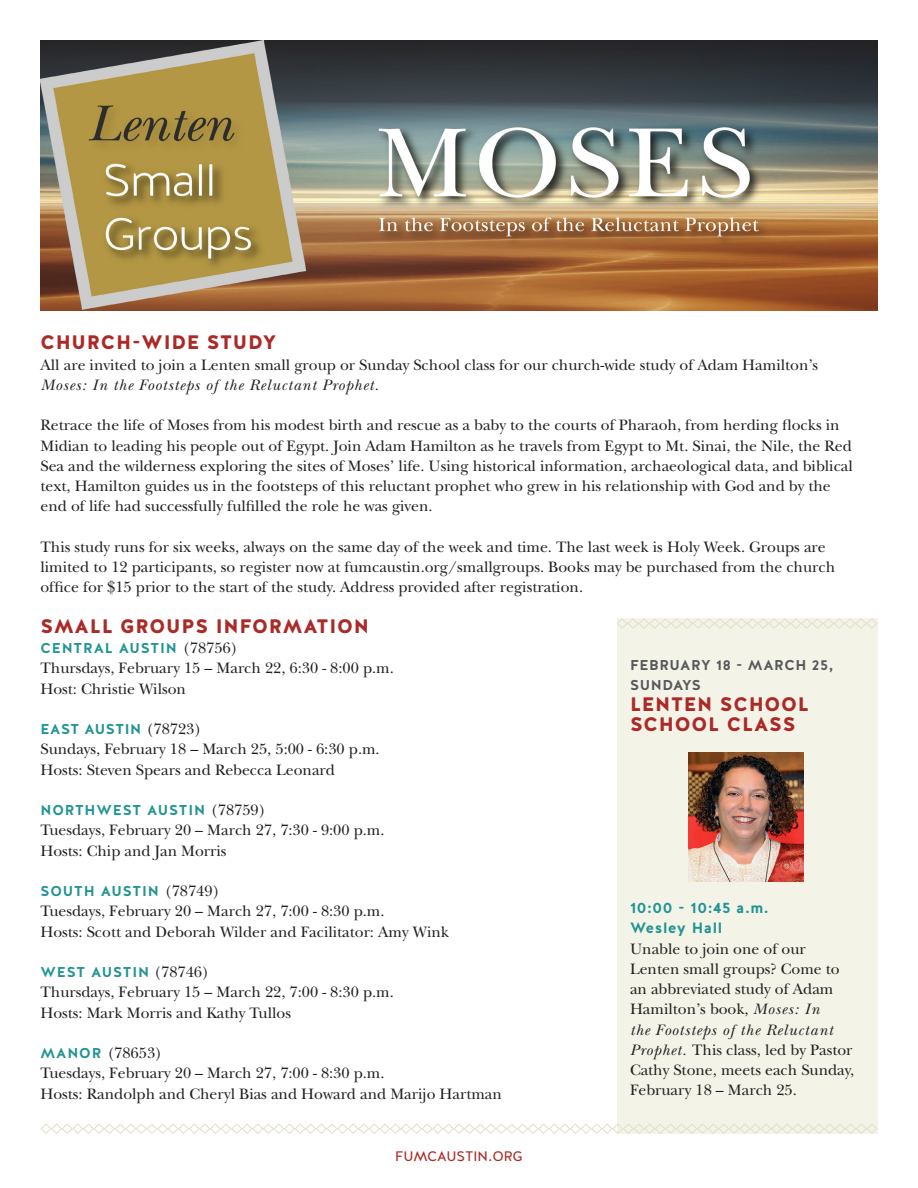
<style>
.page{position:relative;width:918px;height:1188px;background:#fff}
.page>*{position:absolute;margin:0;border:0;box-sizing:border-box;transform-origin:0 0}
.t1{font:900 19.5px "Halis R";letter-spacing:.04em;color:#ab2a27}
.t2{font:16.5px "Halis R S Book";color:#ab2a27}
.body_9_5_12{font:15.75px/20.2px "New Baskerville Std";color:#231f20}
.body_9_5_12-2{font:700 15px "Halis R";letter-spacing:.04em;color:#229493}
.body_9_5_12-3{font:700 14.25px "Halis R";letter-spacing:.06em;color:#229493}
.t3{font:700 14.25px/20.2px "Halis R";letter-spacing:.04em;color:#57585a}
.body_9_5_12-4{font:700 14.25px "Halis R";letter-spacing:.04em;color:#229493}
.s1{font-style:italic}
.s2{font-family:"New Baskerville Std";font-weight:400;font-size:15.75px;color:#231f20}
.s3{font-family:"Halis R";font-weight:700;font-size:14.25px;color:#229493}
</style>
<div class="page">
<div style="left:617px;top:618px;width:261px;height:516px;background:#f3f3e8"></div>
<img style="left:40px;top:40px;width:838px;height:270px">
<svg style="left:40px;top:1123px;width:837px;height:11px"></svg>
<svg style="left:616px;top:618px;width:261px;height:11px"></svg>
<img style="left:688px;top:753px;width:115px;height:129px">
<p class="t1" style="left:40px;top:330px;width:237px">CHURCH-WIDE STUDY</p>
<p class="body_9_5_12" style="left:40px;top:354px;width:779px">All are invited to join a Lenten small group or Sunday School class for our church-wide study of Adam Hamilton’s<br><span class="s1">Moses: In the Footsteps of the Reluctant Prophet.</span></p>
<p class="body_9_5_12" style="left:40px;top:415px;width:814px">Retrace the life of Moses from his modest birth and rescue as a baby to the courts of Pharaoh, from herding flocks in Midian to leading his people out of Egypt. Join Adam Hamilton as he travels from Egypt to Mt. Sinai, the Nile, the Red Sea and the wilderness exploring the sites of Moses’ life. Using historical information, archaeological data, and biblical text, Hamilton guides us in the footsteps of this reluctant prophet who grew in his relationship with God and by the end of life had successfully fulfilled the role he was given.</p>
<p class="body_9_5_12" style="left:40px;top:537px;width:796px">This study runs for six weeks, always on the same day of the week and time. The last week is Holy Week. Groups are limited to 12 participants, so register now at fumcaustin.org/smallgroups. Books may be purchased from the church office for $15 prior to the start of the study. Address provided after registration.</p>
<p class="t1" style="left:40px;top:613px;width:330px">SMALL GROUPS INFORMATION</p>
<p class="body_9_5_12-3" style="left:40px;top:639px;width:199px">CENTRAL AUSTIN <span class="s2">(78756)</span></p>
<p class="body_9_5_12" style="left:40px;top:658px;width:355px">Thursdays, February 15 – March 22, 6:30 - 8:00 p.m.</p>
<p class="body_9_5_12" style="left:40px;top:678px;width:147px">Host: Christie Wilson</p>
<p class="body_9_5_12-4" style="left:40px;top:720px;width:162px">EAST AUSTIN <span class="s2">(78723)</span></p>
<p class="body_9_5_12" style="left:40px;top:739px;width:341px">Sundays, February 18 – March 25, 5:00 - 6:30 p.m.</p>
<p class="body_9_5_12" style="left:40px;top:759px;width:296px">Hosts: Steven Spears and Rebecca Leonard</p>
<p class="body_9_5_12-3" style="left:40px;top:801px;width:227px">NORTHWEST AUSTIN <span class="s2">(78759)</span></p>
<p class="body_9_5_12" style="left:40px;top:820px;width:346px">Tuesdays, February 20 – March 27, 7:30 - 9:00 p.m.</p>
<p class="body_9_5_12" style="left:40px;top:840px;width:188px">Hosts: Chip and Jan Morris</p>
<p class="body_9_5_12-3" style="left:40px;top:882px;width:181px">SOUTH AUSTIN <span class="s2">(78749)</span></p>
<p class="body_9_5_12" style="left:40px;top:901px;width:346px">Tuesdays, February 20 – March 27, 7:00 - 8:30 p.m.</p>
<p class="body_9_5_12" style="left:40px;top:921px;width:410px">Hosts: Scott and Deborah Wilder and Facilitator: Amy Wink</p>
<p class="body_9_5_12-3" style="left:40px;top:963px;width:170px">WEST AUSTIN <span class="s2">(78746)</span></p>
<p class="body_9_5_12" style="left:40px;top:982px;width:355px">Thursdays, February 15 – March 22, 7:00 - 8:30 p.m.</p>
<p class="body_9_5_12" style="left:40px;top:1002px;width:252px">Hosts: Mark Morris and Kathy Tullos</p>
<p class="body_9_5_12" style="left:40px;top:1043px;width:123px"><span class="s3">MANOR</span> (78653)</p>
<p class="body_9_5_12" style="left:40px;top:1063px;width:346px">Tuesdays, February 20 – March 27, 7:00 - 8:30 p.m.</p>
<p class="body_9_5_12" style="left:40px;top:1083px;width:463px">Hosts: Randolph and Cheryl Bias and Howard and Marijo Hartman</p>
<p class="t3" style="left:630px;top:655px;width:205px">FEBRUARY 18 - MARCH 25,<br>SUNDAYS</p>
<p class="t1" style="left:630px;top:691px;width:181px">LENTEN SCHOOL</p>
<p class="t1" style="left:630px;top:712px;width:167px">SCHOOL CLASS</p>
<p class="body_9_5_12-2" style="left:630px;top:898px;width:140px">10:00 - 10:45 a.m.</p>
<p class="body_9_5_12-2" style="left:630px;top:919px;width:94px">Wesley Hall</p>
<p class="body_9_5_12" style="left:630px;top:939px;width:226px">Unable to join one of our<br>Lenten small groups? Come to an abbreviated study of Adam<br>Hamilton’s book, <span class="s1">Moses: In<br>the Footsteps of the Reluctant<br>Prophet.</span> This class, led by Pastor<br>Cathy Stone, meets each Sunday,<br>February 18 – March 25.</p>
<p class="t2" style="left:395px;top:1144px;width:129px">fumcaustin.org</p>
</div>
